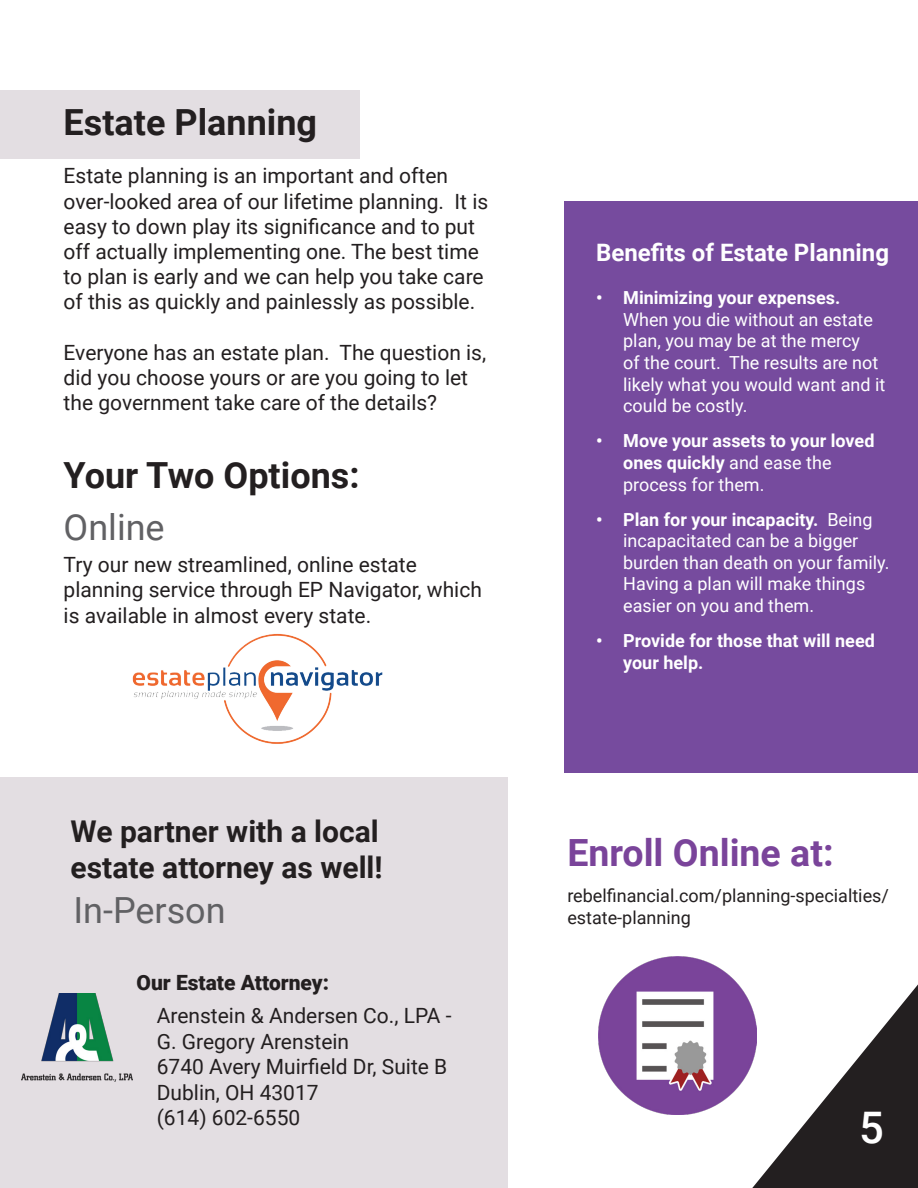
<style>
.page{position:relative;width:918px;height:1188px;background:#fff}
.page>*{position:absolute;margin:0;border:0;box-sizing:border-box;transform-origin:0 0}
.listing{font:500 43.5px "Roboto";color:#fff}
.listing-2{font:700 37.5px "Roboto";color:#7a449a}
.listing-3{font:700 36px "Roboto";color:#231f20}
.listing-4{font:36px "Roboto";color:#616164}
.listing-5{font:700 30px/36px "Roboto";color:#231f20}
.t1{font:700 24px "Roboto";color:#fff}
.listing-6{font:21px/25.2px "Roboto";color:#231f20}
.listing-7{font:900 21px "Roboto";color:#231f20}
.t2{font:18px/21.6px "Roboto";color:#fff}
.t3{font:700 18px/21.6px "Roboto";color:#fff}
.listing-8{font:18px/22.5px "Roboto";color:#231f20}
.s1{font-weight:700}
.s2{font-weight:400}
</style>
<div class="page">
<div style="left:0;top:90px;width:359px;height:69px;background:#e3dee2"></div>
<svg style="left:752px;top:984px;width:166px;height:204px"></svg>
<div style="left:0;top:778px;width:508px;height:410px;background:#e3dee2"></div>
<div style="left:564px;top:202px;width:354px;height:571px;background:#764b9e"></div>
<img style="left:598px;top:957px;width:158px;height:158px">
<img style="left:21px;top:994px;width:112px;height:87px">
<img style="left:132px;top:633px;width:251px;height:111px">
<p class="listing-3" style="left:64px;top:97px;width:255px">Estate Planning</p>
<p class="listing-6" style="left:64px;top:162px;width:426px">Estate planning is an important and often over-looked area of our lifetime planning. It is easy to down play its significance and to put off actually implementing one. The best time to plan is early and we can help you take care of this as quickly and painlessly as possible.</p>
<p class="listing-6" style="left:64px;top:339px;width:424px">Everyone has an estate plan. The question is, did you choose yours or are you going to let the government take care of the details?</p>
<p class="listing-3" style="left:64px;top:449px;width:297px">Your Two Options:</p>
<p class="listing-4" style="left:64px;top:502px;width:103px">Online</p>
<p class="listing-6" style="left:64px;top:551px;width:420px">Try our new streamlined, online estate planning service through EP Navigator, which is available in almost every state.</p>
<p class="listing-5" style="left:71px;top:812px;width:314px">We partner with a local estate attorney as well!</p>
<p class="listing-4" style="left:73px;top:884px;width:154px">In-Person</p>
<p class="listing-7" style="left:137px;top:968px;width:194px">Our Estate Attorney:</p>
<p class="listing-6" style="left:157px;top:1002px;width:296px">Arenstein &amp; Andersen Co., LPA -</p>
<p class="listing-6" style="left:157px;top:1028px;width:194px">G. Gregory Arenstein</p>
<p class="listing-6" style="left:157px;top:1053px;width:292px">6740 Avery Muirfield Dr, Suite B</p>
<p class="listing-6" style="left:157px;top:1079px;width:163px">Dublin, OH 43017</p>
<p class="listing-6" style="left:157px;top:1104px;width:145px">(614) 602-6550</p>
<p class="t1" style="left:596px;top:236px;width:294px">Benefits of Estate Planning</p>
<p class="t2" style="left:623px;top:286px;width:264px;text-indent:-27px"><span class="s1">• Minimizing your expenses.<br></span>When you die without an estate plan, you may be at the mercy<br>of the court. The results are not likely what you would want and it could be costly.</p>
<p class="t3" style="left:623px;top:430px;width:253px;text-indent:-27px">• Move your assets to your loved ones quickly <span class="s2">and ease the process for them.</span></p>
<p class="t2" style="left:623px;top:508px;width:268px;text-indent:-27px"><span class="s1">• Plan for your incapacity.</span> Being incapacitated can be a bigger burden than death on your family.<br>Having a plan will make things easier on you and them.</p>
<p class="t3" style="left:623px;top:629px;width:253px;text-indent:-27px">• Provide for those that will need your help.</p>
<p class="listing-2" style="left:567px;top:826px;width:268px">Enroll Online at:</p>
<p class="listing-8" style="left:567px;top:883px;width:323px">rebelfinancial.com/planning-specialties/ estate-planning</p>
<p class="listing" style="left:859px;top:1097px;width:26px">5</p>
</div>
